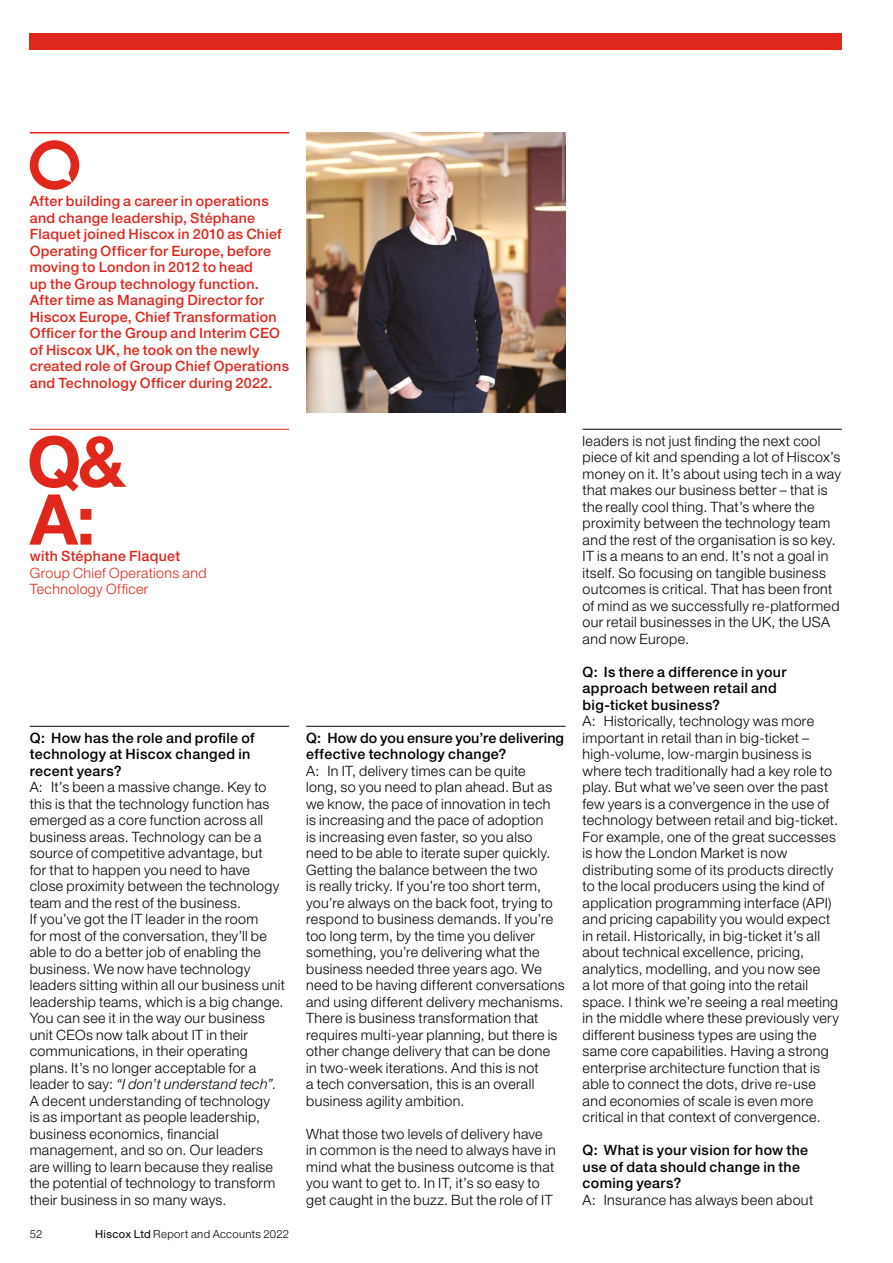
<style>
.page{position:relative;width:893px;height:1263px;background:#fff}
.page>*{position:absolute;margin:0;border:0;box-sizing:border-box;transform-origin:0 0}
.t1{font:700 70.2px/57.8px "Helvetica Neue LT Std";color:#df271c}
.t2{font:300 14.25px/16.5px "Helvetica Neue LT Std";letter-spacing:.025em;color:#000}
.t3{font:500 14.25px/16.5px "Helvetica Neue LT Std";letter-spacing:.02em;color:#df271c}
.t4{font:500 14.25px/16.5px "Helvetica Neue LT Std";letter-spacing:.025em;color:#000}
.t5{font:300 14.25px/16.5px "Helvetica Neue LT Std";letter-spacing:.025em;color:#df271c}
.t6{font:300 11.25px "Helvetica Neue LT Std";letter-spacing:.03em;color:#000}
.s1{font-style:italic}
.s2{font-weight:400}
</style>
<div class="page">
<img style="left:306px;top:132px;width:260px;height:280px">
<hr style="left:30px;top:726px;width:259px;height:1px;background:#000">
<hr style="left:306px;top:726px;width:260px;height:1px;background:#000">
<hr style="left:583px;top:429px;width:259px;height:1px;background:#000">
<div style="left:30px;top:33px;width:812px;height:17px;background:#df271c"></div>
<hr style="left:30px;top:132px;width:259px;height:2px;background:#df271c">
<svg style="left:30px;top:140px;width:49px;height:50px"></svg>
<hr style="left:30px;top:429px;width:259px;height:1px;background:#df271c">
<p class="t3" style="left:30px;top:193px;width:261px">After building a career in operations and change leadership, Stéphane Flaquet joined Hiscox in 2010 as Chief Operating Officer for Europe, before moving to London in 2012 to head<br>up the Group technology function.<br>After time as Managing Director for Hiscox Europe, Chief Transformation Officer for the Group and Interim CEO of Hiscox UK, he took on the newly created role of Group Chief Operations and Technology Officer during 2022.</p>
<h1 class="t1" style="left:27px;top:431px;width:100px">Q&amp;<br>A:</h1>
<p class="t3" style="left:30px;top:548px;width:152px">with Stéphane Flaquet</p>
<p class="t5" style="left:30px;top:564px;width:178px">Group Chief Operations and<br>Technology Officer</p>
<p class="t4" style="left:30px;top:729px;width:226px">Q: How has the role and profile of technology at Hiscox changed in recent years?</p>
<p class="t2" style="left:30px;top:778px;width:257px">A: It’s been a massive change. Key to this is that the technology function has emerged as a core function across all business areas. Technology can be a source of competitive advantage, but<br>for that to happen you need to have close proximity between the technology team and the rest of the business.<br>If you’ve got the IT leader in the room<br>for most of the conversation, they’ll be able to do a better job of enabling the business. We now have technology leaders sitting within all our business unit leadership teams, which is a big change.<br>You can see it in the way our business unit CEOs now talk about IT in their communications, in their operating plans. It’s no longer acceptable for a leader to say: <span class="s1">“I don’t understand tech”.<br></span>A decent understanding of technology<br>is as important as people leadership, business economics, financial management, and so on. Our leaders are willing to learn because they realise the potential of technology to transform their business in so many ways.</p>
<p class="t6" style="left:30px;top:1227px;width:14px">52</p>
<p class="t6" style="left:95px;top:1227px;width:195px"><span class="s2">Hiscox Ltd</span> Report and Accounts 2022</p>
<p class="t4" style="left:306px;top:729px;width:259px">Q: How do you ensure you’re delivering effective technology change?</p>
<p class="t2" style="left:306px;top:762px;width:260px">A: In IT, delivery times can be quite<br>long, so you need to plan ahead. But as we know, the pace of innovation in tech<br>is increasing and the pace of adoption<br>is increasing even faster, so you also need to be able to iterate super quickly.<br>Getting the balance between the two<br>is really tricky. If you’re too short term, you’re always on the back foot, trying to respond to business demands. If you’re too long term, by the time you deliver something, you’re delivering what the business needed three years ago. We need to be having different conversations and using different delivery mechanisms.<br>There is business transformation that requires multi-year planning, but there is other change delivery that can be done<br>in two-week iterations. And this is not<br>a tech conversation, this is an overall business agility ambition.</p>
<p class="t2" style="left:306px;top:1125px;width:251px">What those two levels of delivery have in common is the need to always have in mind what the business outcome is that you want to get to. In IT, it’s so easy to get caught in the buzz. But the role of IT</p>
<p class="t2" style="left:583px;top:432px;width:260px">leaders is not just finding the next cool piece of kit and spending a lot of Hiscox’s money on it. It’s about using tech in a way that makes our business better – that is the really cool thing. That’s where the proximity between the technology team and the rest of the organisation is so key.<br>IT is a means to an end. It’s not a goal in itself. So focusing on tangible business outcomes is critical. That has been front of mind as we successfully re-platformed our retail businesses in the UK, the USA and now Europe.</p>
<p class="t4" style="left:583px;top:663px;width:205px">Q: Is there a difference in your approach between retail and big-ticket business?</p>
<p class="t2" style="left:583px;top:712px;width:258px">A: Historically, technology was more important in retail than in big-ticket – high-volume, low-margin business is where tech traditionally had a key role to play. But what we’ve seen over the past few years is a convergence in the use of technology between retail and big-ticket.<br>For example, one of the great successes is how the London Market is now distributing some of its products directly to the local producers using the kind of application programming interface (API) and pricing capability you would expect in retail. Historically, in big-ticket it’s all about technical excellence, pricing, analytics, modelling, and you now see<br>a lot more of that going into the retail space. I think we’re seeing a real meeting in the middle where these previously very different business types are using the same core capabilities. Having a strong enterprise architecture function that is able to connect the dots, drive re-use and economies of scale is even more critical in that context of convergence.</p>
<p class="t4" style="left:583px;top:1142px;width:227px">Q: What is your vision for how the use of data should change in the coming years?</p>
<p class="t2" style="left:583px;top:1191px;width:232px">A: Insurance has always been about</p>
</div>
